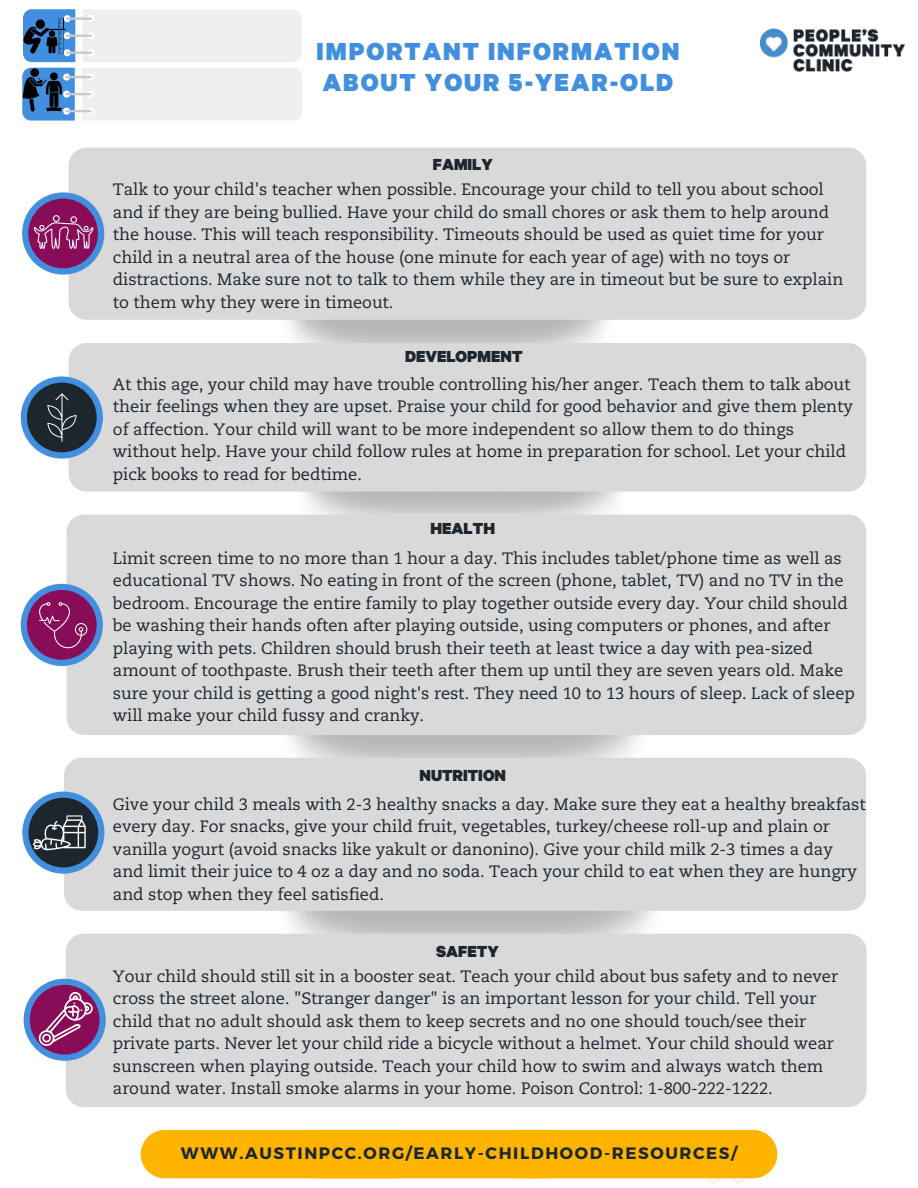
<style>
.page{position:relative;width:918px;height:1188px;background:#fff}
.page>*{position:absolute;margin:0;border:0;box-sizing:border-box;transform-origin:0 0}
.t1{font:900 27.75px/31.5px "Calibre";letter-spacing:.07em;color:#418fde}
.t2{font:900 18px "Calibre";color:#1d252d}
.t3{font:16.5px/22.5px "Caecilia LT Std";letter-spacing:-.005em;color:#1d252d}
.t4{font:700 16.5px "Montserrat";letter-spacing:.1em;color:#1d252d}
</style>
<div class="page">
<img style="left:21px;top:583px;width:44px;height:83px">
<div style="left:69px;top:343px;width:797px;height:149px;background:#d9d9d9;border-radius:18px"></div>
<div style="left:69px;top:148px;width:797px;height:172px;background:#d9d9d9;border-radius:18px"></div>
<div style="left:66px;top:515px;width:800px;height:220px;background:#d9d9d9;border-radius:18px"></div>
<div style="left:64px;top:758px;width:802px;height:153px;background:#d9d9d9;border-radius:18px"></div>
<div style="left:66px;top:934px;width:801px;height:173px;background:#d9d9d9;border-radius:18px"></div>
<svg style="left:21px;top:376px;width:82px;height:83px;background:#468fd9"></svg>
<div style="left:21px;top:584px;width:82px;height:82px;background:#418fde;border-radius:50%"></div>
<div style="left:22px;top:792px;width:82px;height:82px;background:#418fde;border-radius:50%"></div>
<div style="left:24px;top:979px;width:82px;height:82px;background:#418fde;border-radius:50%"></div>
<div style="left:27px;top:383px;width:70px;height:69px;background:#1d252d;border-radius:50%"></div>
<div style="left:27px;top:590px;width:70px;height:70px;background:#890c58;border-radius:50%"></div>
<div style="left:28px;top:798px;width:70px;height:69px;background:#1d252d;border-radius:50%"></div>
<div style="left:30px;top:985px;width:70px;height:70px;background:#890c58;border-radius:50%"></div>
<svg style="left:47px;top:393px;width:30px;height:49px"></svg>
<img style="left:761px;top:29px;width:144px;height:43px">
<svg style="left:39px;top:602px;width:48px;height:46px"></svg>
<svg style="left:33px;top:815px;width:53px;height:35px"></svg>
<svg style="left:39px;top:992px;width:54px;height:54px"></svg>
<div style="left:83px;top:9px;width:219px;height:53px;background:#efefef"></div>
<hr style="left:66px;top:17px;width:26px;height:3px;background:#cacaca">
<hr style="left:66px;top:35px;width:26px;height:2px;background:#cacaca">
<hr style="left:66px;top:52px;width:26px;height:2px;background:#cacaca">
<svg style="left:141px;top:1130px;width:636px;height:53px;background:#ffbc19"></svg>
<div style="left:82px;top:68px;width:220px;height:52px;background:#efefef"></div>
<hr style="left:65px;top:76px;width:27px;height:2px;background:#cacaca">
<hr style="left:65px;top:93px;width:27px;height:2px;background:#cacaca">
<hr style="left:65px;top:110px;width:27px;height:2px;background:#cacaca">
<svg style="left:23px;top:9px;width:52px;height:53px;background:#3f77af"></svg>
<svg style="left:22px;top:68px;width:53px;height:53px;background:#3d70a3"></svg>
<img style="left:22px;top:192px;width:83px;height:83px">
<svg style="left:22px;top:192px;width:82px;height:83px;background:#4a8fda"></svg>
<div style="left:28px;top:199px;width:70px;height:69px;background:#890c58;border-radius:50%"></div>
<svg style="left:34px;top:215px;width:59px;height:34px"></svg>
<h1 class="t1" style="left:317px;top:37px;width:364px">IMPORTANT INFORMATION<br>ABOUT YOUR 5-YEAR-OLD</h1>
<p class="t2" style="left:433px;top:156px;width:62px">FAMILY</p>
<p class="t3" style="left:113px;top:180px;width:732px">Talk to your child's teacher when possible. Encourage your child to tell you about school and if they are being bullied. Have your child do small chores or ask them to help around the house. This will teach responsibility. Timeouts should be used as quiet time for your child in a neutral area of the house (one minute for each year of age) with no toys or distractions. Make sure not to talk to them while they are in timeout but be sure to explain to them why they were in timeout.</p>
<p class="t2" style="left:405px;top:348px;width:119px">DEVELOPMENT</p>
<p class="t3" style="left:113px;top:374px;width:742px">At this age, your child may have trouble controlling his/her anger. Teach them to talk about their feelings when they are upset. Praise your child for good behavior and give them plenty of affection. Your child will want to be more independent so allow them to do things without help. Have your child follow rules at home in preparation for school. Let your child pick books to read for bedtime.</p>
<p class="t2" style="left:431px;top:521px;width:66px">HEALTH</p>
<p class="t3" style="left:113px;top:548px;width:743px">Limit screen time to no more than 1 hour a day. This includes tablet/phone time as well as educational TV shows. No eating in front of the screen (phone, tablet, TV) and no TV in the bedroom. Encourage the entire family to play together outside every day. Your child should be washing their hands often after playing outside, using computers or phones, and after playing with pets. Children should brush their teeth at least twice a day with pea-sized amount of toothpaste. Brush their teeth after them up until they are seven years old. Make sure your child is getting a good night's rest. They need 10 to 13 hours of sleep. Lack of sleep will make your child fussy and cranky.</p>
<p class="t2" style="left:420px;top:767px;width:88px">NUTRITION</p>
<p class="t3" style="left:113px;top:794px;width:754px">Give your child 3 meals with 2-3 healthy snacks a day. Make sure they eat a healthy breakfast every day. For snacks, give your child fruit, vegetables, turkey/cheese roll-up and plain or vanilla yogurt (avoid snacks like yakult or danonino). Give your child milk 2-3 times a day and limit their juice to 4 oz a day and no soda. Teach your child to eat when they are hungry and stop when they feel satisfied.</p>
<p class="t2" style="left:436px;top:944px;width:64px">SAFETY</p>
<p class="t3" style="left:113px;top:966px;width:727px">Your child should still sit in a booster seat. Teach your child about bus safety and to never cross the street alone. "Stranger danger" is an important lesson for your child. Tell your child that no adult should ask them to keep secrets and no one should touch/see their private parts. Never let your child ride a bicycle without a helmet. Your child should wear sunscreen when playing outside. Teach your child how to swim and always watch them around water. Install smoke alarms in your home. Poison Control: 1-800-222-1222.</p>
<p class="t4" style="left:181px;top:1142px;width:558px">WWW.AUSTINPCC.ORG/EARLY-CHILDHOOD-RESOURCES/</p>
</div>
